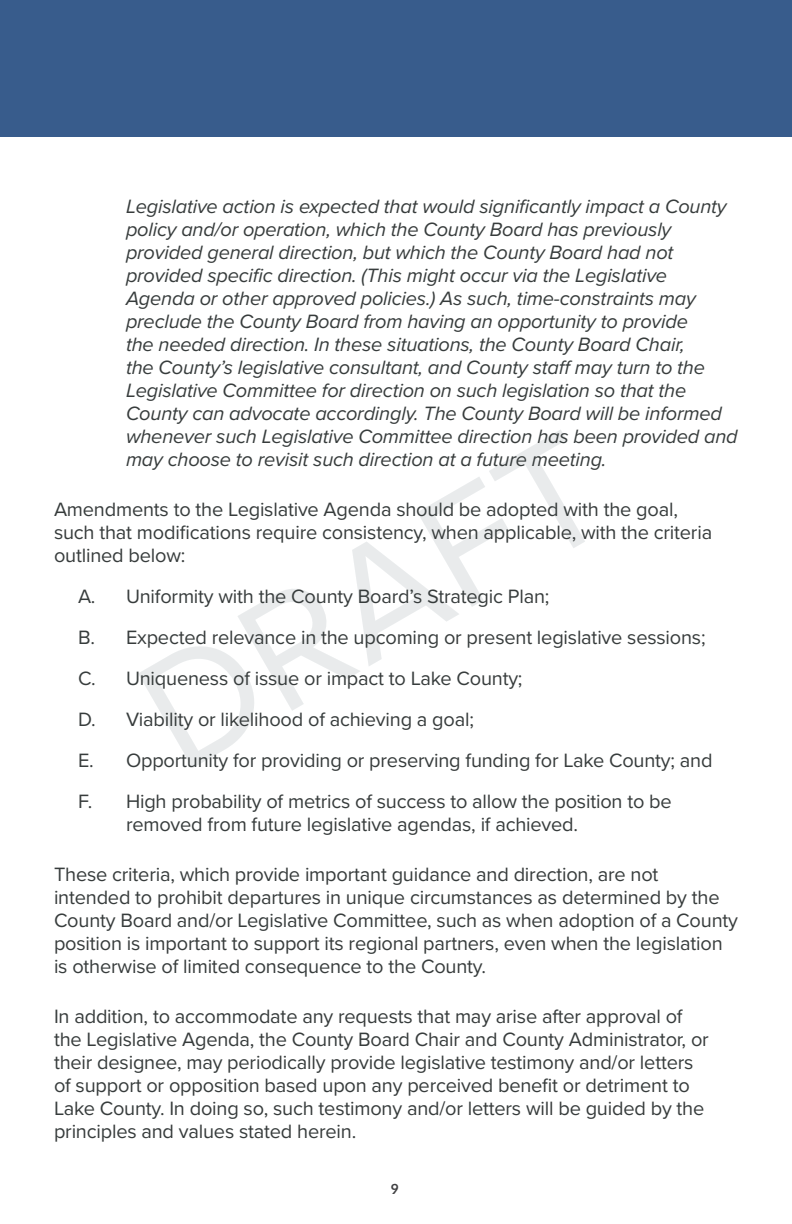
<style>
.page{position:relative;width:792px;height:1224px;background:#fff}
.page>*{position:absolute;margin:0;border:0;box-sizing:border-box;transform-origin:0 0}
.t1{font:164px "Proxima Nova";color:#223b46}
.t2{font:20px/23px "Proxima Nova";letter-spacing:-.01em;color:#373c3c}
.t3{font:italic 20px/23px "Proxima Nova";letter-spacing:-.01em;color:#373c3c}
.t4{font:700 14px "Aleo";color:#404042}
</style>
<div class="page">
<div style="left:0;top:0;width:792px;height:137px;background:#385c8c"></div>
<p class="t3" style="left:126px;top:194px;width:613px">Legislative action is expected that would significantly impact a County policy and/or operation, which the County Board has previously provided general direction, but which the County Board had not provided specific direction. (This might occur via the Legislative Agenda or other approved policies.) As such, time-constraints may preclude the County Board from having an opportunity to provide<br>the needed direction. In these situations, the County Board Chair,<br>the County’s legislative consultant, and County staff may turn to the Legislative Committee for direction on such legislation so that the County can advocate accordingly. The County Board will be informed whenever such Legislative Committee direction has been provided and may choose to revisit such direction at a future meeting.</p>
<p class="t2" style="left:54px;top:497px;width:660px">Amendments to the Legislative Agenda should be adopted with the goal, such that modifications require consistency, when applicable, with the criteria outlined below:</p>
<p class="t2" style="left:78px;top:575px;width:636px;line-height:41px">A. Uniformity with the County Board’s Strategic Plan;<br>B. Expected relevance in the upcoming or present legislative sessions; C. Uniqueness of issue or impact to Lake County;<br>D. Viability or likelihood of achieving a goal;<br>E. Opportunity for providing or preserving funding for Lake County; and F. High probability of metrics of success to allow the position to be</p>
<p class="t2" style="left:126px;top:812px;width:454px">removed from future legislative agendas, if achieved.</p>
<p class="t2" style="left:54px;top:862px;width:685px">These criteria, which provide important guidance and direction, are not intended to prohibit departures in unique circumstances as determined by the County Board and/or Legislative Committee, such as when adoption of a County position is important to support its regional partners, even when the legislation is otherwise of limited consequence to the County.</p>
<p class="t2" style="left:54px;top:1004px;width:656px">In addition, to accommodate any requests that may arise after approval of the Legislative Agenda, the County Board Chair and County Administrator, or their designee, may periodically provide legislative testimony and/or letters of support or opposition based upon any perceived benefit or detriment to Lake County. In doing so, such testimony and/or letters will be guided by the principles and values stated herein.</p>
<h1 class="t1" style="left:93px;top:621px;width:508px;rotate:-30deg">DRAFT</h1>
<p class="t4" style="left:391px;top:1181px;width:9px">9</p>
</div>
